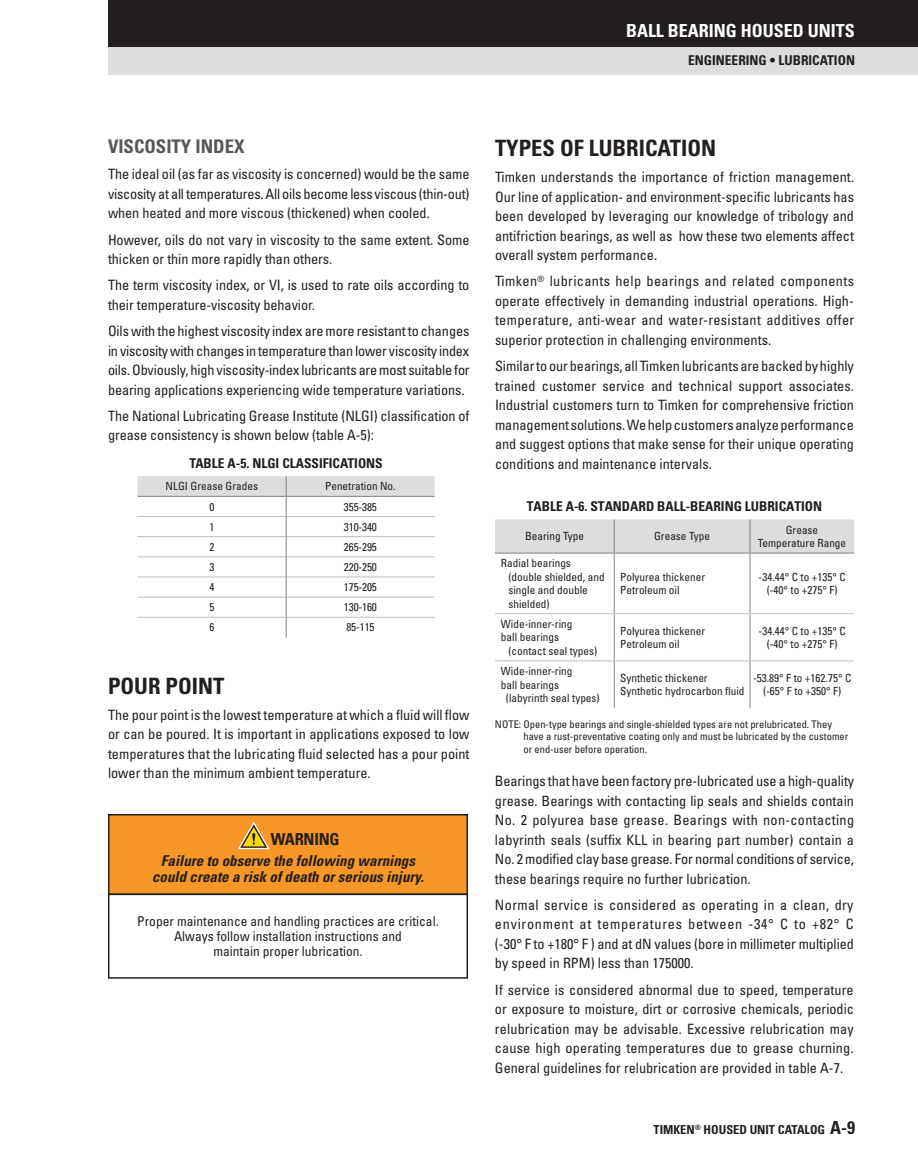
<style>
.page{position:relative;width:918px;height:1175px;background:#fff}
.page>*{position:absolute;margin:0;border:0;box-sizing:border-box;transform-origin:0 0}
.SUBHEAD_N{font:700 condensed 22.5px "Univers LT Std";color:#231f20}
.fig_or_table_-_Cente{font:700 condensed 18.75px "Univers LT Std";color:#57585a}
.t1{font:700 condensed 18px "Univers LT Std";color:#fff}
.t2{font:700 condensed 16.5px "Univers LT Std";letter-spacing:-.015em;color:#231f20}
.t3{font:italic 700 condensed 15px/16.5px "Univers LT Std";color:#231f20;text-align:center}
.Body{font:condensed 14.25px/19.5px "Univers LT Std";letter-spacing:-.005em;color:#231f20;text-align:justify}
.HEADLINE_N{font:condensed 14.25px/19.5px "Univers LT Std";color:#231f20;text-align:justify}
.body_last_paragraph{font:condensed 14.25px/19.5px "Univers LT Std";color:#231f20;text-align:justify}
.t4{font:condensed 13.5px/15px "Univers LT Std";color:#231f20;text-align:center}
.Table_Head_B{font:700 condensed 13.5px "Univers LT Std";color:#231f20}
.fig_or_table{font:700 condensed 13.5px "Univers LT Std";color:#231f20}
.t5{font:700 condensed 12.3px "Univers LT Std";color:#231f20}
.Table_Text_N{font:condensed 11.25px/13.5px "Univers LT Std";color:#231f20;text-align:center}
.photo_caption{font:condensed 11.25px "Univers LT Std";letter-spacing:-.01em;color:#231f20}
.Sub_Sub_N_SECONDARY{font:condensed 11.25px "Univers LT Std";color:#231f20}
.Table_Note_Footnote{font:condensed 10.5px/12.8px "Univers LT Std";color:#231f20}
.s1{font-size:18px}
</style>
<div class="page">
<div style="left:108px;top:47px;width:810px;height:27px;background:#dcdddf"></div>
<div style="left:108px;top:0;width:810px;height:47px;background:#231f20"></div>
<svg style="left:138px;top:476px;width:297px;height:161px"></svg>
<hr style="left:138px;top:496px;width:148px;height:1px;background:#808285">
<hr style="left:286px;top:496px;width:149px;height:1px;background:#808285">
<div style="left:495px;top:519px;width:359px;height:33px;background:#dcdddf"></div>
<hr style="left:614px;top:519px;width:1px;height:33px;background:#808285">
<hr style="left:750px;top:519px;width:1px;height:33px;background:#808285">
<hr style="left:614px;top:553px;width:1px;height:60px;background:#808285">
<hr style="left:750px;top:553px;width:1px;height:60px;background:#808285">
<hr style="left:614px;top:614px;width:1px;height:46px;background:#808285">
<hr style="left:750px;top:614px;width:1px;height:46px;background:#808285">
<hr style="left:614px;top:661px;width:1px;height:47px;background:#808285">
<hr style="left:750px;top:661px;width:1px;height:47px;background:#808285">
<hr style="left:495px;top:552px;width:119px;height:1px;background:#808285">
<hr style="left:614px;top:552px;width:136px;height:1px;background:#808285">
<hr style="left:750px;top:552px;width:104px;height:1px;background:#808285">
<hr style="left:495px;top:613px;width:119px;height:1px;background:#bcbdc0">
<hr style="left:614px;top:613px;width:136px;height:1px;background:#bcbdc0">
<hr style="left:750px;top:613px;width:104px;height:1px;background:#bcbdc0">
<hr style="left:495px;top:660px;width:119px;height:1px;background:#bcbdc0">
<hr style="left:614px;top:660px;width:136px;height:1px;background:#bcbdc0">
<hr style="left:750px;top:660px;width:104px;height:1px;background:#bcbdc0">
<div style="left:109px;top:814px;width:358px;height:80px;background:#f79727"></div>
<div style="left:108px;top:814px;width:360px;height:81px;border:2px solid #231f20"></div>
<div style="left:108px;top:893px;width:360px;height:85px;border:2px solid #231f20"></div>
<svg style="left:238px;top:821px;width:32px;height:28px"></svg>
<p class="t1" style="left:626px;top:20px;width:230px">BALL BEARING HOUSED UNITS</p>
<p class="Table_Head_B" style="left:688px;top:52px;width:168px">ENGINEERING • LUBRICATION</p>
<p class="fig_or_table_-_Cente" style="left:108px;top:135px;width:138px">VISCOSITY INDEX</p>
<p class="Body" style="left:108px;top:164px;width:363px">The ideal oil (as far as viscosity is concerned) would be the same viscosity at all temperatures. All oils become less viscous (thin-out) when heated and more viscous (thickened) when cooled.</p>
<p class="Body" style="left:108px;top:230px;width:363px">However, oils do not vary in viscosity to the same extent. Some thicken or thin more rapidly than others.</p>
<p class="Body" style="left:108px;top:275px;width:363px">The term viscosity index, or VI, is used to rate oils according to their temperature-viscosity behavior.</p>
<p class="Body" style="left:108px;top:321px;width:363px">Oils with the highest viscosity index are more resistant to changes in viscosity with changes in temperature than lower viscosity index oils. Obviously, high viscosity-index lubricants are most suitable for bearing applications experiencing wide temperature variations.</p>
<p class="Body" style="left:108px;top:406px;width:363px">The National Lubricating Grease Institute (NLGI) classification of grease consistency is shown below (table A-5):</p>
<p class="fig_or_table" style="left:189px;top:454px;width:195px">TABLE A-5. NLGI CLASSIFICATIONS</p>
<p class="Sub_Sub_N_SECONDARY" style="left:166px;top:479px;width:94px">NLGI Grease Grades</p>
<p class="Sub_Sub_N_SECONDARY" style="left:325px;top:479px;width:72px">Penetration No.</p>
<p class="photo_caption" style="left:209px;top:499px;width:6px">0</p>
<p class="photo_caption" style="left:344px;top:499px;width:35px">355-385</p>
<p class="photo_caption" style="left:209px;top:519px;width:6px">1</p>
<p class="photo_caption" style="left:344px;top:519px;width:35px">310-340</p>
<p class="photo_caption" style="left:209px;top:539px;width:6px">2</p>
<p class="photo_caption" style="left:344px;top:539px;width:35px">265-295</p>
<p class="photo_caption" style="left:209px;top:560px;width:6px">3</p>
<p class="photo_caption" style="left:344px;top:560px;width:35px">220-250</p>
<p class="photo_caption" style="left:209px;top:580px;width:6px">4</p>
<p class="photo_caption" style="left:344px;top:580px;width:35px">175-205</p>
<p class="photo_caption" style="left:209px;top:600px;width:6px">5</p>
<p class="photo_caption" style="left:344px;top:600px;width:35px">130-160</p>
<p class="photo_caption" style="left:209px;top:620px;width:6px">6</p>
<p class="photo_caption" style="left:346px;top:620px;width:30px">85-115</p>
<p class="SUBHEAD_N" style="left:108px;top:672px;width:118px">POUR POINT</p>
<p class="Body" style="left:108px;top:705px;width:363px">The pour point is the lowest temperature at which a fluid will flow or can be poured. It is important in applications exposed to low temperatures that the lubricating fluid selected has a pour point lower than the minimum ambient temperature.</p>
<p class="t2" style="left:271px;top:829px;width:70px">WARNING</p>
<p class="t3" style="left:152px;top:852px;width:273px">Failure to observe the following warnings could create a risk of death or serious injury.</p>
<p class="t4" style="left:137px;top:913px;width:303px">Proper maintenance and handling practices are critical.<br>Always follow installation instructions and<br>maintain proper lubrication.</p>
<p class="SUBHEAD_N" style="left:495px;top:134px;width:223px">TYPES OF LUBRICATION</p>
<p class="Body" style="left:495px;top:167px;width:361px">Timken understands the importance of friction management.<br>Our line of application- and environment-specific lubricants has been developed by leveraging our knowledge of tribology and antifriction bearings, as well as how these two elements affect overall system performance.</p>
<p class="Body" style="left:495px;top:271px;width:361px">Timken<sup>®</sup> lubricants help bearings and related components operate effectively in demanding industrial operations. High&shy;temperature, anti-wear and water-resistant additives offer superior protection in challenging environments.</p>
<p class="HEADLINE_N" style="left:495px;top:356px;width:361px">Similar to our bearings, all Timken lubricants are backed by highly trained customer service and technical support associates.<br>Industrial customers turn to Timken for comprehensive friction management solutions. We help customers analyze performance and suggest options that make sense for their unique operating conditions and maintenance intervals.</p>
<p class="Table_Head_B" style="left:527px;top:497px;width:297px">TABLE A-6. STANDARD BALL-BEARING LUBRICATION</p>
<p class="Table_Text_N" style="left:525px;top:529px;width:61px">Bearing Type</p>
<p class="Table_Text_N" style="left:654px;top:529px;width:58px">Grease Type</p>
<p class="Table_Text_N" style="left:758px;top:522px;width:90px">Grease<br>Temperature Range</p>
<p class="Table_Text_N" style="left:501px;top:556px;width:71px">Radial bearings</p>
<p class="Table_Text_N" style="left:508px;top:570px;width:98px;text-align:left">(double shielded, and single and double shielded)</p>
<p class="Table_Text_N" style="left:620px;top:570px;width:86px">Polyurea thickener</p>
<p class="Table_Text_N" style="left:759px;top:570px;width:89px">-34.44° C to +135° C (-40° to +275° F)</p>
<p class="Table_Text_N" style="left:620px;top:583px;width:61px">Petroleum oil</p>
<p class="Table_Text_N" style="left:501px;top:617px;width:73px">Wide-inner-ring</p>
<p class="Table_Text_N" style="left:501px;top:630px;width:60px">ball bearings</p>
<p class="Table_Text_N" style="left:508px;top:644px;width:90px">(contact seal types)</p>
<p class="Table_Text_N" style="left:620px;top:623px;width:86px">Polyurea thickener</p>
<p class="Table_Text_N" style="left:620px;top:637px;width:61px">Petroleum oil</p>
<p class="Table_Text_N" style="left:759px;top:623px;width:89px">-34.44° C to +135° C</p>
<p class="Table_Text_N" style="left:767px;top:637px;width:72px">(-40° to +275° F)</p>
<p class="Table_Text_N" style="left:501px;top:664px;width:73px;text-align:left">Wide-inner-ring ball bearings</p>
<p class="Table_Text_N" style="left:506px;top:691px;width:95px">(labyrinth seal types)</p>
<p class="Table_Text_N" style="left:753px;top:671px;width:100px">-53.89° F to +162.75° C</p>
<p class="Table_Text_N" style="left:763px;top:684px;width:80px">(-65° F to +350° F)</p>
<p class="Table_Note_Footnote" style="left:523px;top:717px;width:326px;text-indent:-28px">NOTE: Open-type bearings and single-shielded types are not prelubricated. They have a rust-preventative coating only and must be lubricated by the customer or end-user before operation.</p>
<p class="Body" style="left:495px;top:771px;width:361px">Bearings that have been factory pre-lubricated use a high-quality grease. Bearings with contacting lip seals and shields contain No. 2 polyurea base grease. Bearings with non-contacting labyrinth seals (suffix KLL in bearing part number) contain a No. 2 modified clay base grease. For normal conditions of service, these bearings require no further lubrication.</p>
<p class="Body" style="left:495px;top:894px;width:361px">Normal service is considered as operating in a clean, dry environment at temperatures between -34° C to +82° C (-30° F to +180° F ) and at dN values (bore in millimeter multiplied by speed in RPM) less than 175000.</p>
<p class="body_last_paragraph" style="left:495px;top:979px;width:361px">If service is considered abnormal due to speed, temperature or exposure to moisture, dirt or corrosive chemicals, periodic relubrication may be advisable. Excessive relubrication may cause high operating temperatures due to grease churning.<br>General guidelines for relubrication are provided in table A-7.</p>
<p class="Table_Text_N" style="left:620px;top:671px;width:89px">Synthetic thickener</p>
<p class="Table_Text_N" style="left:620px;top:684px;width:126px">Synthetic hydrocarbon fluid</p>
<p class="t5" style="left:653px;top:1122px;width:203px">TIMKEN<sup>®</sup> HOUSED UNIT CATALOG <span class="s1">A-9</span></p>
</div>
